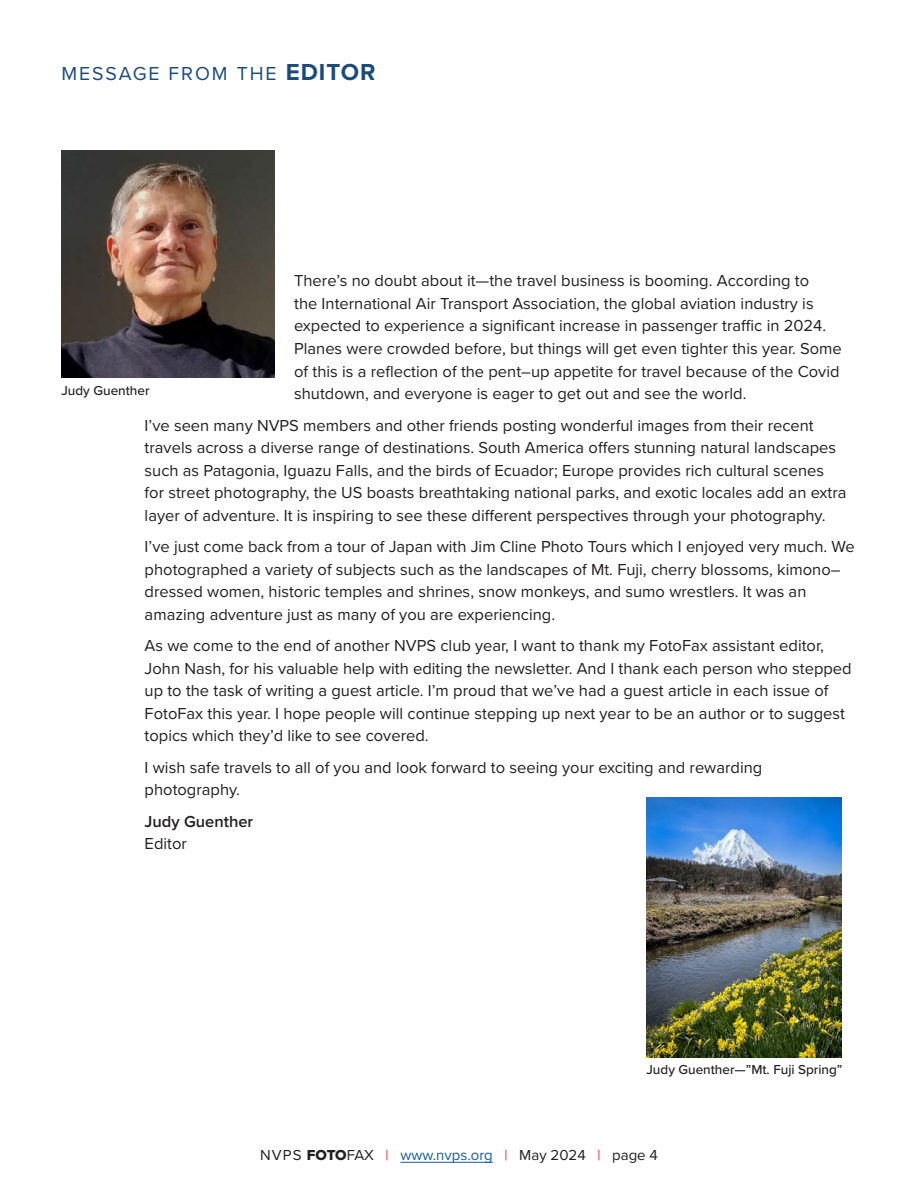
<style>
.page{position:relative;width:918px;height:1188px;background:#fff}
.page>*{position:absolute;margin:0;border:0;box-sizing:border-box;transform-origin:0 0}
.t1{font:19.5px "Proxima Nova";letter-spacing:.1em;color:#1b4b7b}
.Flush_left__rag_right_text{font:16.5px/22.5px "Proxima Nova";color:#231f20}
.Flush_left__rag_right_text-2{font:600 16.5px/22.5px "Proxima Nova";color:#231f20}
.t2{font:15px "Proxima Nova";color:#231f20}
.Captions_Left{font:500 13.5px "Proxima Nova";color:#231f20}
.s1{font-weight:700;font-size:24px}
.s2{font-weight:400}
.s3{font-family:"Proxima Nova Extrabld"}
.s4{color:#ee1d23}
.s5{color:#175d9e}
</style>
<div class="page">
<hr style="left:400px;top:1162px;width:93px;height:1px;background:#175d9e">
<img style="left:62px;top:151px;width:213px;height:227px">
<img style="left:647px;top:797px;width:194px;height:260px">
<p class="t1" style="left:61px;top:59px;width:316px">MESSAGE FROM THE <span class="s1">EDITOR</span></p>
<p class="Flush_left__rag_right_text" style="left:294px;top:269px;width:549px">There’s no doubt about it—the travel business is booming. According to<br>the International Air Transport Association, the global aviation industry is expected to experience a significant increase in passenger traffic in 2024.<br>Planes were crowded before, but things will get even tighter this year. Some of this is a reflection of the pent–up appetite for travel because of the Covid shutdown, and everyone is eager to get out and see the world.</p>
<p class="Flush_left__rag_right_text" style="left:145px;top:413px;width:703px">I’ve seen many NVPS members and other friends posting wonderful images from their recent travels across a diverse range of destinations. South America offers stunning natural landscapes such as Patagonia, Iguazu Falls, and the birds of Ecuador; Europe provides rich cultural scenes for street photography, the US boasts breathtaking national parks, and exotic locales add an extra layer of adventure. It is inspiring to see these different perspectives through your photography.</p>
<p class="Flush_left__rag_right_text" style="left:145px;top:535px;width:712px">I’ve just come back from a tour of Japan with Jim Cline Photo Tours which I enjoyed very much. We photographed a variety of subjects such as the landscapes of Mt. Fuji, cherry blossoms, kimono– dressed women, historic temples and shrines, snow monkeys, and sumo wrestlers. It was an amazing adventure just as many of you are experiencing.</p>
<p class="Flush_left__rag_right_text" style="left:145px;top:634px;width:709px">As we come to the end of another NVPS club year, I want to thank my FotoFax assistant editor, John Nash, for his valuable help with editing the newsletter. And I thank each person who stepped up to the task of writing a guest article. I’m proud that we’ve had a guest article in each issue of FotoFax this year. I hope people will continue stepping up next year to be an author or to suggest topics which they’d like to see covered.</p>
<p class="Flush_left__rag_right_text" style="left:145px;top:755px;width:619px">I wish safe travels to all of you and look forward to seeing your exciting and rewarding photography.</p>
<p class="Flush_left__rag_right_text-2" style="left:145px;top:809px;width:110px">Judy Guenther<br><span class="s2">Editor</span></p>
<p class="Captions_Left" style="left:62px;top:380px;width:90px">Judy Guenther</p>
<p class="Captions_Left" style="left:647px;top:1059px;width:197px">Judy Guenther—”Mt. Fuji Spring”</p>
<p class="t2" style="left:260px;top:1144px;width:399px">NVPS <span class="s3">FOTO</span>FAX <span class="s4">|</span> <span class="s5">www.nvps.org</span> <span class="s4">|</span> May 2024 <span class="s4">|</span> page 4</p>
</div>
